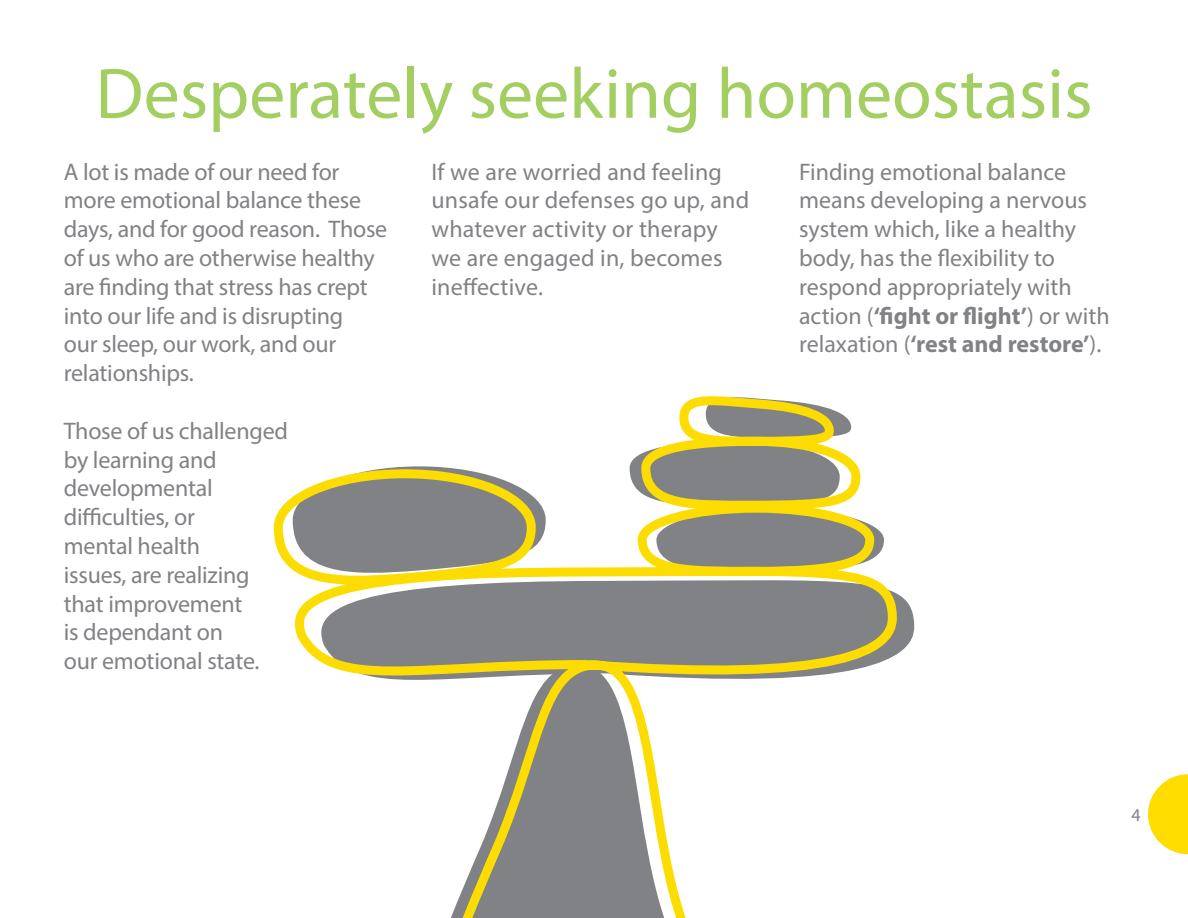
<style>
.page{position:relative;width:1188px;height:918px;background:#fff}
.page>*{position:absolute;margin:0;border:0;box-sizing:border-box;transform-origin:0 0}
.t1{font:72px "Myriad Pro";color:#a3cf62}
.t2{font:24px/28.8px "Myriad Pro";letter-spacing:-.01em;color:#818285}
.t3{font:24px/28.8px "Myriad Pro";letter-spacing:.01em;color:#818285}
.t4{font:18px "Myriad Pro";color:#818285}
.s1{font-weight:700}
</style>
<div class="page">
<svg style="left:1148px;top:774px;width:40px;height:80px"></svg>
<svg style="left:901px;top:596px;width:13px;height:55px"></svg>
<svg style="left:273px;top:396px;width:628px;height:522px"></svg>
<h1 class="t1" style="left:95px;top:49px;width:999px">Desperately seeking homeostasis</h1>
<p class="t3" style="left:431px;top:157px;width:319px">If we are worried and feeling unsafe our defenses go up, and whatever activity or therapy we are engaged in, becomes ineffective.</p>
<p class="t2" style="left:799px;top:157px;width:312px">Finding emotional balance means developing a nervous system which, like a healthy body, has the flexibility to respond appropriately with action (<span class="s1">‘fight or flight’</span>) or with relaxation (<span class="s1">‘rest and restore’</span>).</p>
<p class="t2" style="left:64px;top:157px;width:325px">A lot is made of our need for more emotional balance these days, and for good reason. Those of us who are otherwise healthy are finding that stress has crept into our life and is disrupting<br>our sleep, our work, and our relationships.</p>
<p class="t2" style="left:64px;top:416px;width:226px">Those of us challenged by learning and developmental difficulties, or<br>mental health<br>issues, are realizing that improvement<br>is dependant on<br>our emotional state.</p>
<p class="t4" style="left:1132px;top:804px;width:11px">4</p>
</div>
